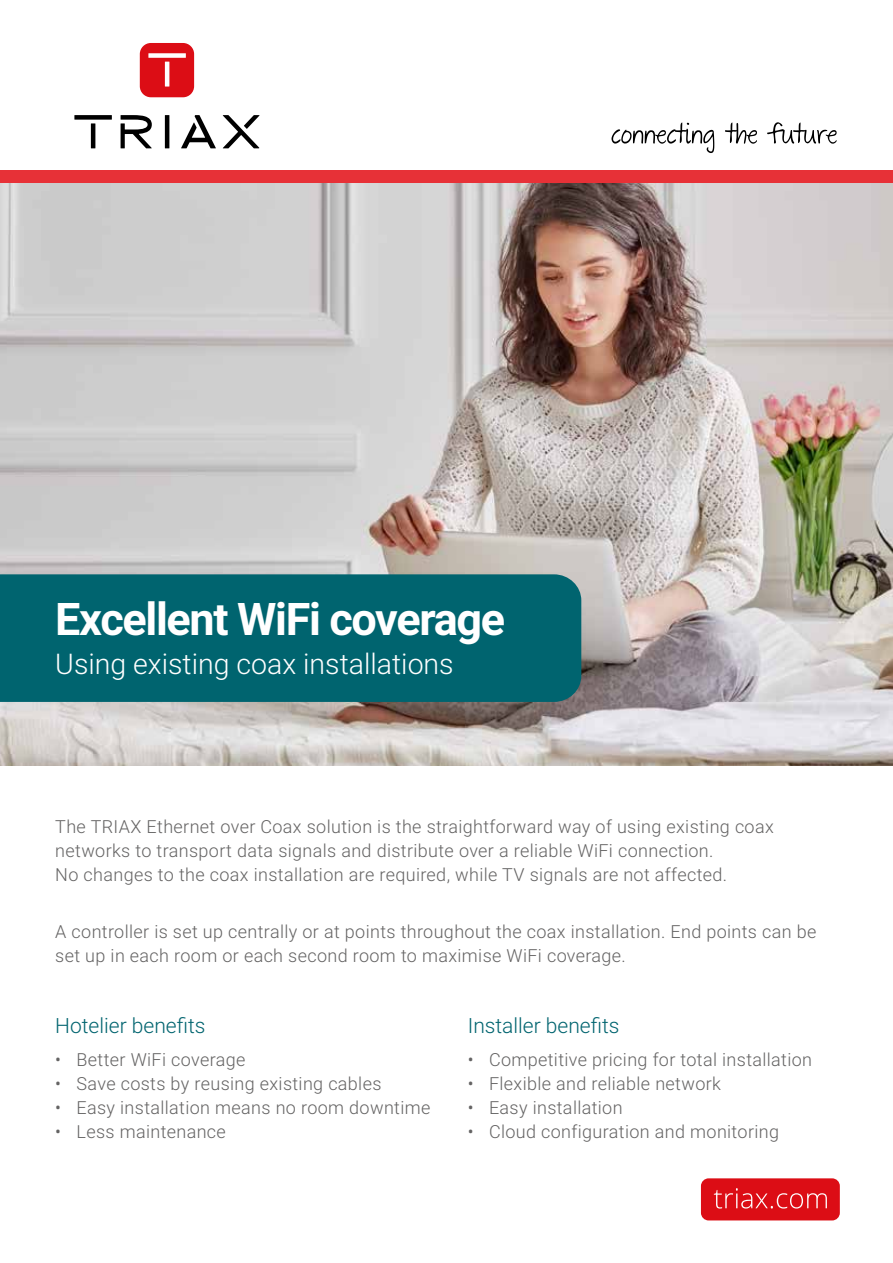
<style>
.page{position:relative;width:893px;height:1263px;background:#fff}
.page>*{position:absolute;margin:0;border:0;box-sizing:border-box;transform-origin:0 0}
.t1{font:700 45px "Roboto";letter-spacing:-.03em;color:#fff}
.t2{font:300 28.5px "Roboto";color:#fff}
.t3{font:300 21px "Roboto";color:#00646f}
.t4{font:300 18px/24px "Roboto";letter-spacing:.02em;color:#646363}
</style>
<div class="page">
<img style="left:0;top:183px;width:893px;height:582px">
<div style="left:0;top:170px;width:893px;height:13px;background:#e73137"></div>
<hr style="left:165px;top:115px;width:4px;height:33px;background:#000">
<svg style="left:121px;top:115px;width:31px;height:33px"></svg>
<svg style="left:223px;top:115px;width:37px;height:33px"></svg>
<hr style="left:91px;top:123px;width:4px;height:25px;background:#000">
<div style="left:74px;top:115px;width:38px;height:5px;background:#000"></div>
<svg style="left:181px;top:115px;width:35px;height:33px"></svg>
<div style="left:140px;top:43px;width:54px;height:54px;background:#dc0d15;border-radius:11px"></div>
<hr style="left:165px;top:62px;width:4px;height:25px;background:#fff">
<div style="left:148px;top:53px;width:38px;height:5px;background:#fff"></div>
<svg style="left:611px;top:123px;width:103px;height:30px"></svg>
<svg style="left:725px;top:123px;width:32px;height:21px"></svg>
<svg style="left:767px;top:122px;width:70px;height:22px"></svg>
<div style="left:701px;top:1178px;width:139px;height:42px;background:#dc0d15;border-radius:8px"></div>
<svg style="left:714px;top:1188px;width:113px;height:20px"></svg>
<div style="left:0;top:574px;width:581px;height:128px;background:#00646f"></div>
<h1 class="t1" style="left:55px;top:588px;width:451px">Excellent WiFi coverage</h1>
<h2 class="t2" style="left:55px;top:644px;width:400px">Using existing coax installations</h2>
<p class="t4" style="left:55px;top:814px;width:720px">The TRIAX Ethernet over Coax solution is the straightforward way of using existing coax networks to transport data signals and distribute over a reliable WiFi connection.<br>No changes to the coax installation are required, while TV signals are not affected.</p>
<p class="t4" style="left:55px;top:918px;width:763px">A controller is set up centrally or at points throughout the coax installation. End points can be set up in each room or each second room to maximise WiFi coverage.</p>
<p class="t3" style="left:55px;top:1011px;width:152px">Hotelier benefits</p>
<p class="t4" style="left:55px;top:1046px;width:192px">• Better WiFi coverage</p>
<p class="t4" style="left:55px;top:1070px;width:328px">• Save costs by reusing existing cables</p>
<p class="t4" style="left:55px;top:1094px;width:377px">• Easy installation means no room downtime</p>
<p class="t4" style="left:55px;top:1118px;width:172px">• Less maintenance</p>
<p class="t3" style="left:468px;top:1011px;width:153px">Installer benefits</p>
<p class="t4" style="left:468px;top:1046px;width:346px">• Competitive pricing for total installation</p>
<p class="t4" style="left:468px;top:1070px;width:255px">• Flexible and reliable network</p>
<p class="t4" style="left:468px;top:1094px;width:156px">• Easy installation</p>
<p class="t4" style="left:468px;top:1118px;width:313px">• Cloud configuration and monitoring</p>
</div>
